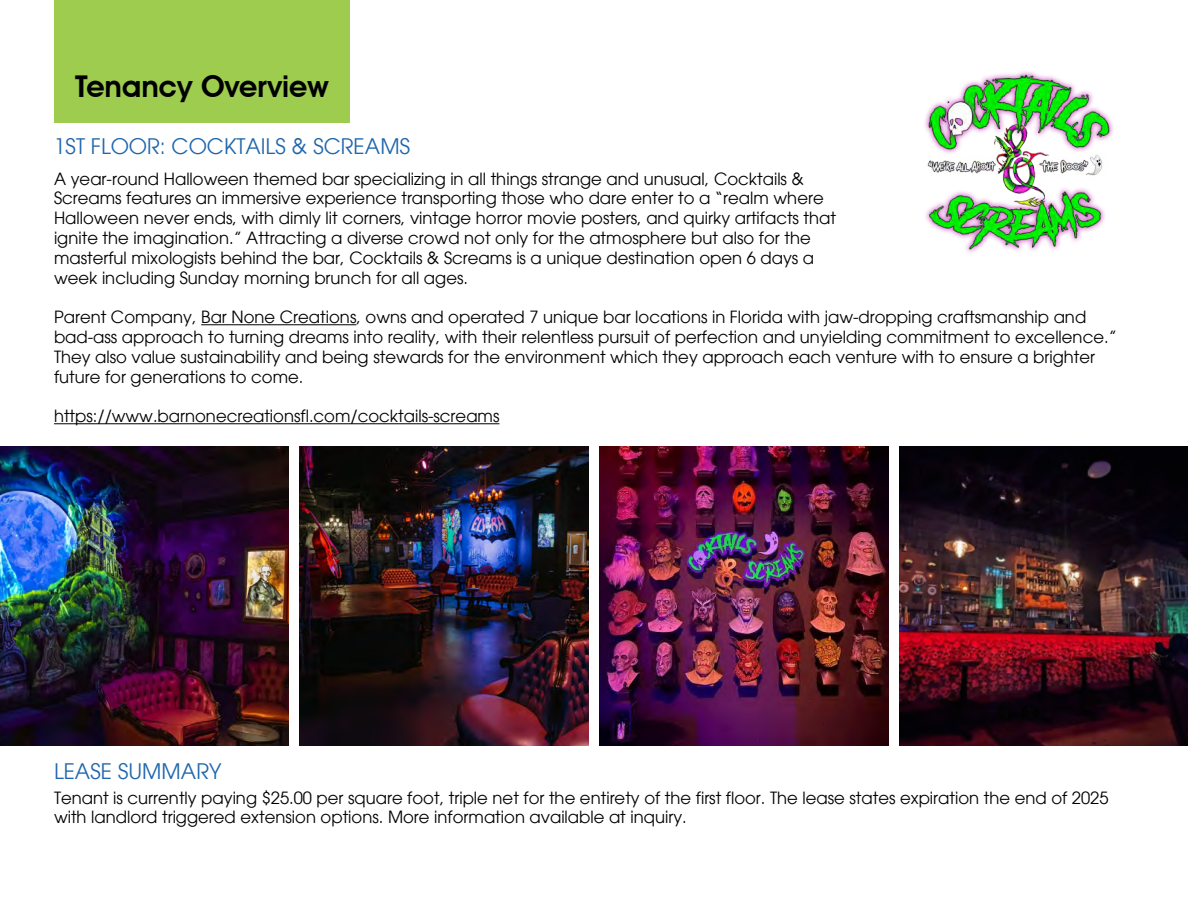
<style>
.page{position:relative;width:1188px;height:918px;background:#fff}
.page>*{position:absolute;margin:0;border:0;box-sizing:border-box;transform-origin:0 0}
.t1{font:600 30px "Avant Garde IT Cby BT";color:#000}
.t2{font:21px "Avant Garde";color:#2067ad}
.t3{font:16.5px/19.8px "Avant Garde";color:#000}
</style>
<div class="page">
<hr style="left:0;top:150px;width:1px;height:215px;background:#9fcb57">
<hr style="left:0;top:388px;width:1px;height:215px;background:#9fcb57">
<hr style="left:0;top:627px;width:1px;height:214px;background:#9fcb57">
<div style="left:54px;top:0;width:296px;height:122px;background:#9dcc4e"></div>
<hr style="left:201px;top:324px;width:155px;height:1px;background:#000">
<hr style="left:54px;top:423px;width:445px;height:1px;background:#000">
<img style="left:924px;top:71px;width:190px;height:182px">
<img style="left:0;top:446px;width:289px;height:299px">
<img style="left:300px;top:446px;width:288px;height:299px">
<img style="left:600px;top:446px;width:288px;height:299px">
<img style="left:899px;top:446px;width:289px;height:299px">
<svg style="left:1004px;top:709px;width:4px;height:9px"></svg>
<div style="left:1028px;top:709px;width:5px;height:9px;background:#050406"></div>
<h1 class="t1" style="left:75px;top:68px;width:255px">Tenancy Overview</h1>
<p class="t2" style="left:54px;top:134px;width:358px">1ST FLOOR: COCKTAILS &amp; SCREAMS</p>
<p class="t3" style="left:54px;top:169px;width:784px">A year-round Halloween themed bar specializing in all things strange and unusual, Cocktails &amp; Screams features an immersive experience transporting those who dare enter to a “realm where Halloween never ends, with dimly lit corners, vintage horror movie posters, and quirky artifacts that ignite the imagination.” Attracting a diverse crowd not only for the atmosphere but also for the masterful mixologists behind the bar, Cocktails &amp; Screams is a unique destination open 6 days a week including Sunday morning brunch for all ages.</p>
<p class="t3" style="left:54px;top:307px;width:1064px">Parent Company, Bar None Creations, owns and operated 7 unique bar locations in Florida with jaw-dropping craftsmanship and bad-ass approach to turning dreams into reality, with their relentless pursuit of perfection and unyielding commitment to excellence.” They also value sustainability and being stewards for the environment which they approach each venture with to ensure a brighter future for generations to come.</p>
<p class="t3" style="left:54px;top:406px;width:447px">https://www.barnonecreationsfl.com/cocktails-screams</p>
<p class="t2" style="left:54px;top:759px;width:169px">LEASE SUMMARY</p>
<p class="t3" style="left:54px;top:788px;width:1056px">Tenant is currently paying $25.00 per square foot, triple net for the entirety of the first floor. The lease states expiration the end of 2025 with landlord triggered extension options. More information available at inquiry.</p>
</div>
